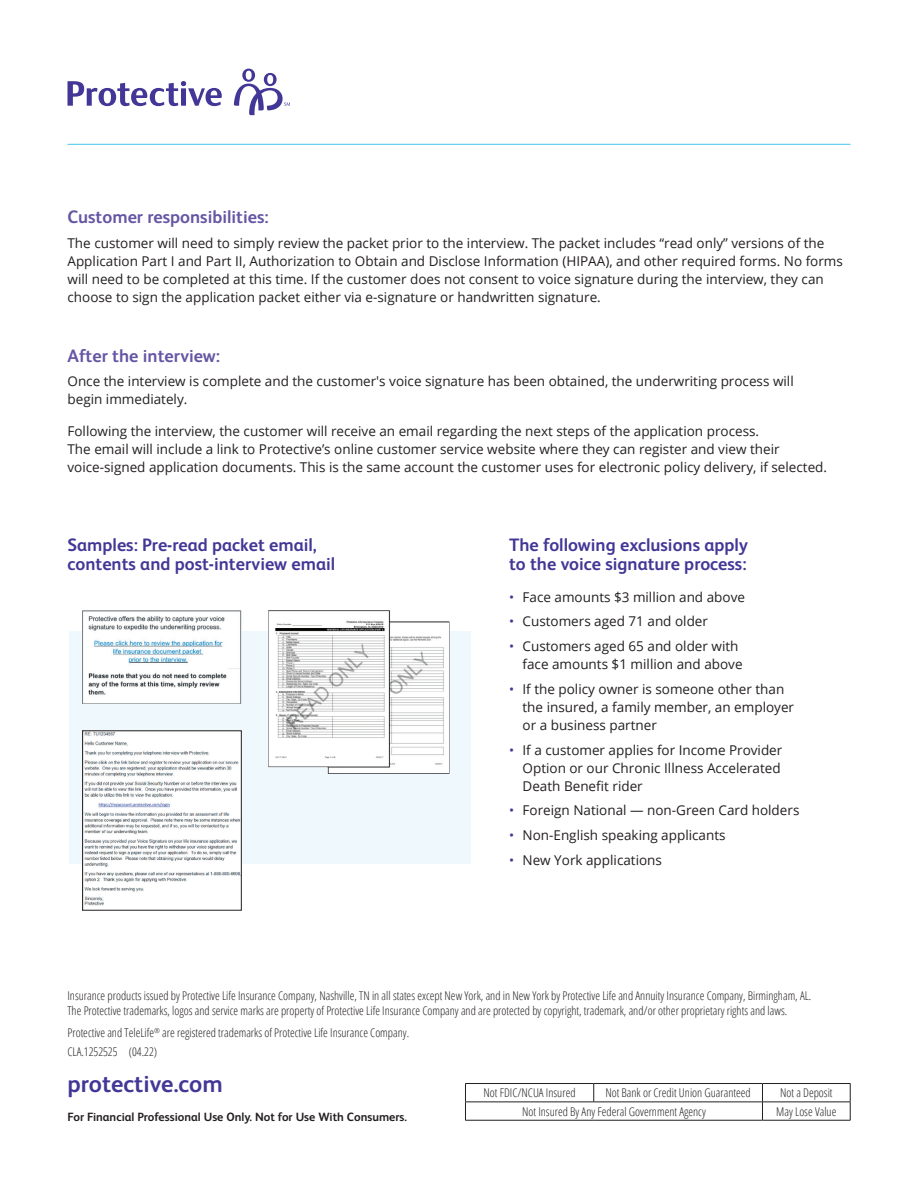
<style>
.page{position:relative;width:918px;height:1188px;background:#fff}
.page>*{position:absolute;margin:0;border:0;box-sizing:border-box;transform-origin:0 0}
.t1{font:700 24px "FS Albert Pro";color:#423796}
.Body_Copy{font:700 18px/19.5px "FS Albert Pro";color:#423796}
.Section_Subhead{font:700 18px "FS Albert Pro";color:#6556a4}
.Body_Copy-2{font:13.5px/18px "Open Sans";color:#231f20}
.Disclosures{font:300 12px/15px "Open Sans Condensed";color:#231f20}
.t2{font:700 12px "FS Albert Pro";color:#231f20}
.s1{color:#423796}
</style>
<div class="page">
<hr style="left:68px;top:144px;width:782px;height:1px;background:#44c7ee">
<svg style="left:234px;top:69px;width:56px;height:46px"></svg>
<svg style="left:68px;top:81px;width:154px;height:25px"></svg>
<hr style="left:465px;top:1083px;width:129px;height:1px;background:#231f20">
<hr style="left:594px;top:1083px;width:168px;height:1px;background:#231f20">
<svg style="left:593px;top:1084px;width:1px;height:18px"></svg>
<hr style="left:762px;top:1083px;width:89px;height:1px;background:#231f20">
<hr style="left:465px;top:1102px;width:129px;height:1px;background:#231f20">
<svg style="left:465px;top:1084px;width:1px;height:36px"></svg>
<hr style="left:594px;top:1102px;width:168px;height:1px;background:#231f20">
<hr style="left:762px;top:1102px;width:89px;height:1px;background:#231f20">
<svg style="left:762px;top:1084px;width:1px;height:36px"></svg>
<svg style="left:850px;top:1084px;width:1px;height:36px"></svg>
<hr style="left:465px;top:1120px;width:129px;height:1px;background:#231f20">
<hr style="left:594px;top:1120px;width:168px;height:1px;background:#231f20">
<hr style="left:762px;top:1120px;width:89px;height:1px;background:#231f20">
<div style="left:70px;top:631px;width:401px;height:233px;background:#eef8fd"></div>
<img style="left:82px;top:610px;width:159px;height:94px">
<img style="left:268px;top:610px;width:181px;height:164px">
<img style="left:84px;top:733px;width:156px;height:173px">
<div style="left:82px;top:731px;width:160px;height:179px;border:1px solid #231f20"></div>
<p class="Section_Subhead" style="left:68px;top:204px;width:203px">Customer responsibilities:</p>
<p class="Body_Copy-2" style="left:68px;top:233px;width:777px">The customer will need to simply review the packet prior to the interview. The packet includes “read only” versions of the Application Part I and Part II, Authorization to Obtain and Disclose Information (HIPAA), and other required forms. No forms will need to be completed at this time. If the customer does not consent to voice signature during the interview, they can choose to sign the application packet either via e-signature or handwritten signature.</p>
<p class="Section_Subhead" style="left:68px;top:343px;width:154px">After the interview:</p>
<p class="Body_Copy-2" style="left:68px;top:372px;width:728px">Once the interview is complete and the customer's voice signature has been obtained, the underwriting process will begin immediately.</p>
<p class="Body_Copy-2" style="left:68px;top:422px;width:761px">Following the interview, the customer will receive an email regarding the next steps of the application process.<br>The email will include a link to Protective’s online customer service website where they can register and view their voice-signed application documents. This is the same account the customer uses for electronic policy delivery, if selected.</p>
<p class="Body_Copy" style="left:68px;top:534px;width:269px">Samples: Pre-read packet email, contents and post-interview email</p>
<p class="Body_Copy" style="left:509px;top:534px;width:241px">The following exclusions apply to the voice signature process:</p>
<p class="Body_Copy-2" style="left:509px;top:587px;width:237px"><span class="s1">•</span> Face amounts $3 million and above</p>
<p class="Body_Copy-2" style="left:509px;top:612px;width:200px"><span class="s1">•</span> Customers aged 71 and older</p>
<p class="Body_Copy-2" style="left:523px;top:637px;width:222px;text-indent:-14px"><span class="s1">•</span> Customers aged 65 and older with face amounts $1 million and above</p>
<p class="Body_Copy-2" style="left:523px;top:680px;width:273px;text-indent:-14px"><span class="s1">•</span> If the policy owner is someone other than the insured, a family member, an employer or a business partner</p>
<p class="Body_Copy-2" style="left:523px;top:740px;width:261px;text-indent:-14px"><span class="s1">•</span> If a customer applies for Income Provider<br>Option or our Chronic Illness Accelerated<br>Death Benefit rider</p>
<p class="Body_Copy-2" style="left:509px;top:801px;width:292px"><span class="s1">•</span> Foreign National — non-Green Card holders</p>
<p class="Body_Copy-2" style="left:509px;top:826px;width:218px"><span class="s1">•</span> Non-English speaking applicants</p>
<p class="Body_Copy-2" style="left:509px;top:851px;width:154px"><span class="s1">•</span> New York applications</p>
<p class="Disclosures" style="left:68px;top:988px;width:745px">Insurance products issued by Protective Life Insurance Company, Nashville, TN in all states except New York, and in New York by Protective Life and Annuity Insurance Company, Birmingham, AL.<br>The Protective trademarks, logos and service marks are property of Protective Life Insurance Company and are protected by copyright, trademark, and/or other proprietary rights and laws.</p>
<p class="Disclosures" style="left:68px;top:1024px;width:343px">Protective and TeleLife<sup>®</sup> are registered trademarks of Protective Life Insurance Company.</p>
<p class="Disclosures" style="left:68px;top:1043px;width:91px">CLA.1252525 (04.22)</p>
<h1 class="t1" style="left:68px;top:1067px;width:157px">protective.com</h1>
<p class="t2" style="left:68px;top:1108px;width:341px">For Financial Professional Use Only. Not for Use With Consumers.</p>
<p class="Disclosures" style="left:484px;top:1085px;width:94px">Not FDIC/NCUA Insured</p>
<p class="Disclosures" style="left:605px;top:1085px;width:147px">Not Bank or Credit Union Guaranteed</p>
<p class="Disclosures" style="left:780px;top:1085px;width:54px">Not a Deposit</p>
<p class="Disclosures" style="left:522px;top:1103px;width:185px">Not Insured By Any Federal Government Agency</p>
<p class="Disclosures" style="left:776px;top:1103px;width:62px">May Lose Value</p>
</div>
